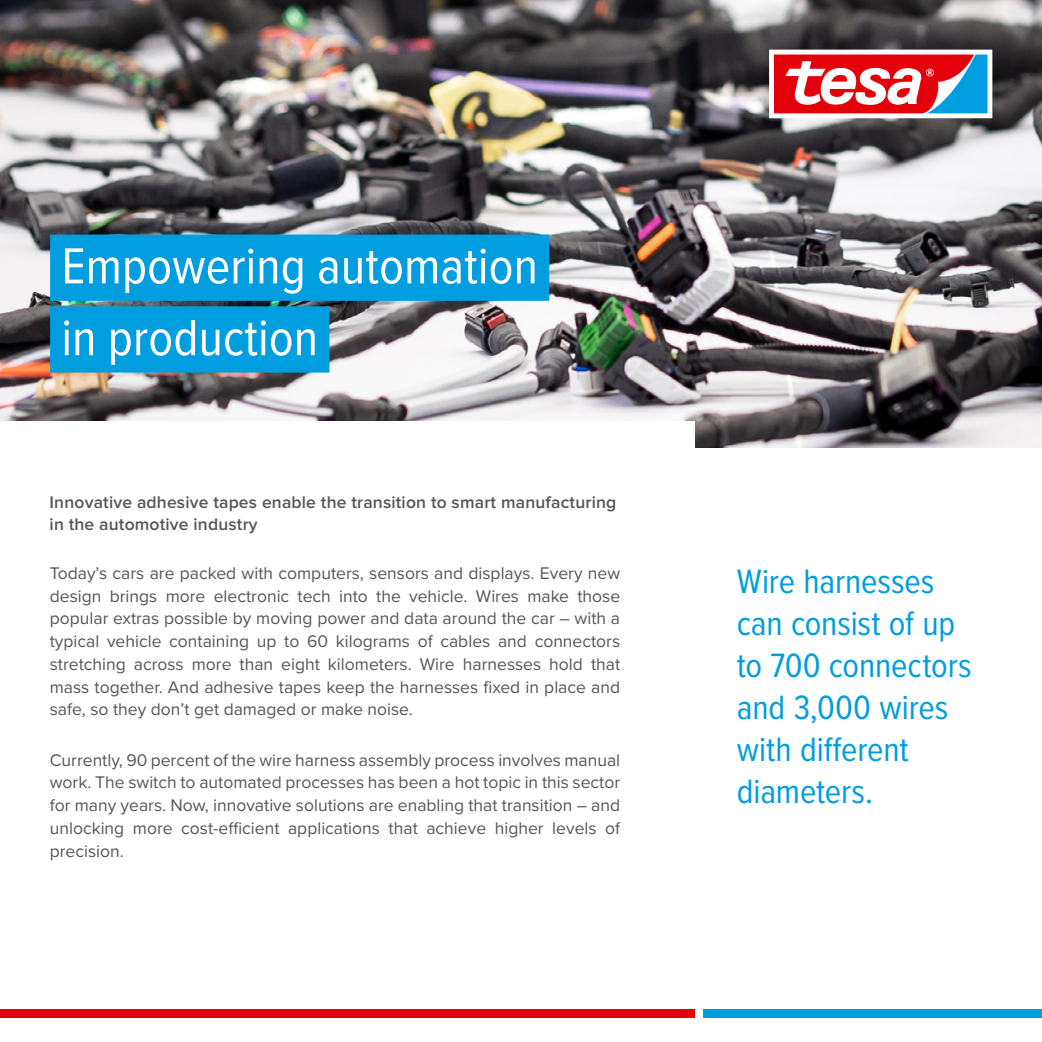
<style>
.page{position:relative;width:1042px;height:1042px;background:#fff}
.page>*{position:absolute;margin:0;border:0;box-sizing:border-box;transform-origin:0 0}
.t1{font:52.5px/71.8px "Proxima Nova Cond";color:#fff}
.t2{font:35px/42px "Proxima Nova Cond";letter-spacing:-.005em;color:#009ddf}
.t3{font:17.5px/22.8px "Proxima Nova";color:#565655;text-align:justify}
.t4{font:600 17.5px/22.8px "Proxima Nova";letter-spacing:.01em;color:#565655}
</style>
<div class="page">
<img style="left:0;top:0;width:1042px;height:448px">
<div style="left:0;top:421px;width:694px;height:29px;background:#fff"></div>
<div style="left:50px;top:235px;width:499px;height:66px;background:#009ddf"></div>
<div style="left:50px;top:306px;width:279px;height:66px;background:#009ddf"></div>
<div style="left:0;top:1009px;width:694px;height:8px;background:#e3000b"></div>
<div style="left:703px;top:1009px;width:339px;height:8px;background:#009ddf"></div>
<svg style="left:769px;top:50px;width:223px;height:68px"></svg>
<h1 class="t1" style="left:61px;top:228px;width:478px">Empowering automation in production</h1>
<p class="t4" style="left:50px;top:491px;width:568px">Innovative adhesive tapes enable the transition to smart manufacturing in the automotive industry</p>
<p class="t3" style="left:50px;top:561px;width:572px">Today’s cars are packed with computers, sensors and displays. Every new design brings more electronic tech into the vehicle. Wires make those popular extras possible by moving power and data around the car – with a typical vehicle containing up to 60 kilograms of cables and connectors stretching across more than eight kilometers. Wire harnesses hold that mass together. And adhesive tapes keep the harnesses fixed in place and safe, so they don’t get damaged or make noise.</p>
<p class="t3" style="left:50px;top:747px;width:572px">Currently, 90 percent of the wire harness assembly process involves manual work. The switch to automated processes has been a hot topic in this sector for many years. Now, innovative solutions are enabling that transition – and unlocking more cost-efficient applications that achieve higher levels of precision.</p>
<h2 class="t2" style="left:737px;top:558px;width:236px">Wire harnesses can consist of up to 700 connectors and 3,000 wires with different diameters.</h2>
</div>
